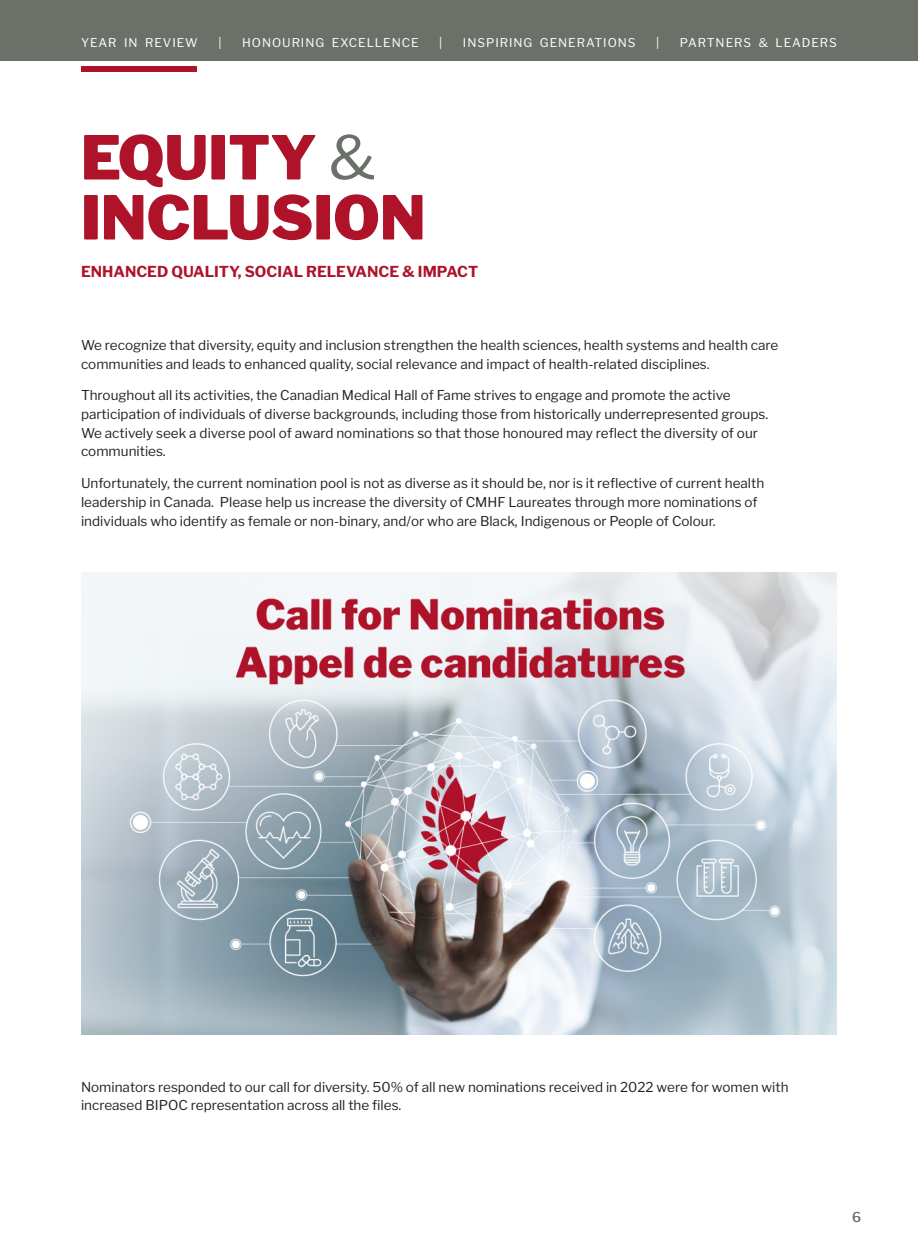
<style>
.page{position:relative;width:918px;height:1242px;background:#fff}
.page>*{position:absolute;margin:0;border:0;box-sizing:border-box;transform-origin:0 0}
.t1{font:900 60px/60px "Libre Franklin";color:#ae132a}
.t2{font:700 15px "Libre Franklin";color:#ae132a}
.t3{font:13.5px/18.8px "Libre Franklin";color:#212322}
.t4{font:13.5px "Libre Franklin";color:#6b7069}
.t5{font:12px "Libre Franklin";letter-spacing:.08em;color:#fff}
.s1{font-weight:400;color:#6b7069}
</style>
<div class="page">
<img style="left:81px;top:572px;width:756px;height:463px">
<div style="left:0;top:0;width:918px;height:60px;background:#6b7069"></div>
<div style="left:81px;top:66px;width:116px;height:5px;background:#ae132a"></div>
<p class="t5" style="left:81px;top:36px;width:118px">YEAR IN REVIEW</p>
<p class="t5" style="left:218px;top:36px;width:5px">|</p>
<p class="t5" style="left:242px;top:36px;width:178px">HONOURING EXCELLENCE</p>
<p class="t5" style="left:439px;top:36px;width:5px">|</p>
<p class="t5" style="left:463px;top:36px;width:174px">INSPIRING GENERATIONS</p>
<p class="t5" style="left:656px;top:36px;width:5px">|</p>
<p class="t5" style="left:680px;top:36px;width:159px">PARTNERS &amp; LEADERS</p>
<h1 class="t1" style="left:81px;top:128px;width:346px">EQUITY <span class="s1">&amp;<br></span>INCLUSION</h1>
<p class="t2" style="left:81px;top:263px;width:399px">ENHANCED QUALITY, SOCIAL RELEVANCE &amp; IMPACT</p>
<p class="t3" style="left:81px;top:336px;width:699px">We recognize that diversity, equity and inclusion strengthen the health sciences, health systems and health care communities and leads to enhanced quality, social relevance and impact of health-related disciplines.</p>
<p class="t3" style="left:81px;top:386px;width:689px">Throughout all its activities, the Canadian Medical Hall of Fame strives to engage and promote the active participation of individuals of diverse backgrounds, including those from historically underrepresented groups.<br>We actively seek a diverse pool of award nominations so that those honoured may reflect the diversity of our communities.</p>
<p class="t3" style="left:81px;top:474px;width:685px">Unfortunately, the current nomination pool is not as diverse as it should be, nor is it reflective of current health leadership in Canada. Please help us increase the diversity of CMHF Laureates through more nominations of individuals who identify as female or non-binary, and/or who are Black, Indigenous or People of Colour.</p>
<p class="t3" style="left:81px;top:1077px;width:709px">Nominators responded to our call for diversity. 50% of all new nominations received in 2022 were for women with increased BIPOC representation across all the files.</p>
<p class="t4" style="left:852px;top:1209px;width:10px">6</p>
</div>
